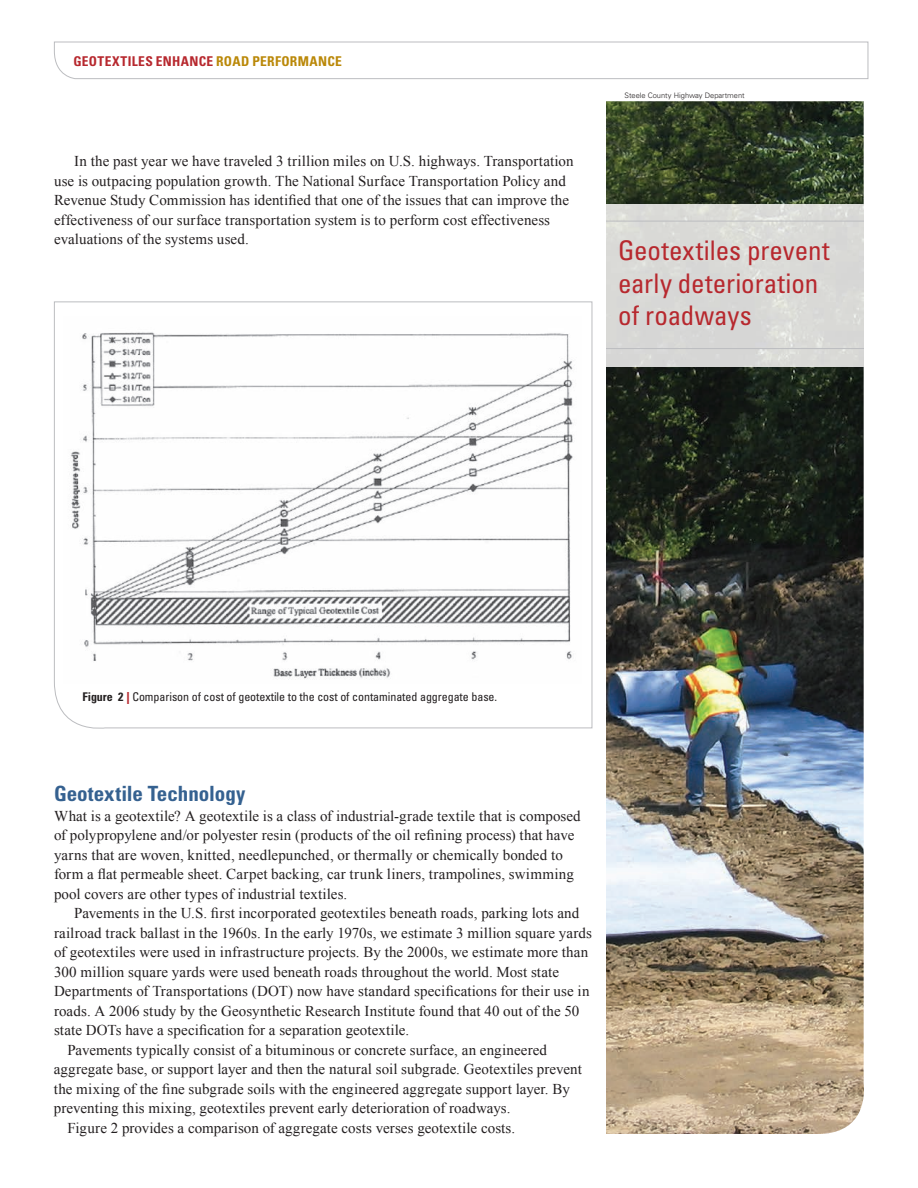
<style>
.page{position:relative;width:918px;height:1188px;background:#fff}
.page>*{position:absolute;margin:0;border:0;box-sizing:border-box;transform-origin:0 0}
.t1{font:condensed 27px/32.4px "Univers LT Std";color:#b7282e}
.t2{font:700 condensed 21px "Univers LT Std";color:#356190}
.t3{font:15px/19.5px "Times New Roman";letter-spacing:.005em;color:#231f20}
.t4{font:700 condensed 13.5px "Univers LT Std";letter-spacing:.025em;color:#b7282e}
.t5{font:condensed 12px "Univers LT Std";letter-spacing:-.005em;color:#231f20}
.t6{font:300 7.5px "Univers LT Std";color:#231f20}
.s1{color:#ba8808}
.s2{font-weight:700}
.s3{font-weight:700;font-stretch:normal;color:#b7282e}
</style>
<div class="page">
<svg style="left:54px;top:41px;width:815px;height:38px"></svg>
<img style="left:606px;top:101px;width:258px;height:1033px">
<div style="left:606px;top:204px;width:258px;height:162px;background:#d9d9d6"></div>
<hr style="left:606px;top:221px;width:258px;height:1px;background:#bcbdc0">
<hr style="left:606px;top:348px;width:258px;height:1px;background:#bcbdc0">
<svg style="left:54px;top:301px;width:539px;height:428px"></svg>
<p class="t4" style="left:74px;top:56px;width:270px">GEOTEXTILES ENHANCE <span class="s1">ROAD PERFORMANCE</span></p>
<p class="t3" style="left:54px;top:151px;width:521px;text-indent:20px">In the past year we have traveled 3 trillion miles on U.S. highways. Transportation use is outpacing population growth. The National Surface Transportation Policy and Revenue Study Commission has identified that one of the issues that can improve the effectiveness of our surface transportation system is to perform cost effectiveness evaluations of the systems used.</p>
<p class="t6" style="left:624px;top:93px;width:122px">Steele County Highway Department</p>
<h1 class="t1" style="left:618px;top:237px;width:213px">Geotextiles prevent early deterioration of roadways</h1>
<p class="t5" style="left:82px;top:692px;width:416px"><span class="s2">Figure 2</span> <span class="s3">|</span> Comparison of cost of geotextile to the cost of contaminated aggregate base.</p>
<h2 class="t2" style="left:54px;top:786px;width:193px">Geotextile Technology</h2>
<p class="t3" style="left:54px;top:806px;width:528px">What is a geotextile? A geotextile is a class of industrial-grade textile that is composed of polypropylene and/or polyester resin (products of the oil refining process) that have yarns that are woven, knitted, needlepunched, or thermally or chemically bonded to form a flat permeable sheet. Carpet backing, car trunk liners, trampolines, swimming pool covers are other types of industrial textiles.</p>
<p class="t3" style="left:74px;top:903px;width:507px">Pavements in the U.S. first incorporated geotextiles beneath roads, parking lots and</p>
<p class="t3" style="left:54px;top:923px;width:540px">railroad track ballast in the 1960s. In the early 1970s, we estimate 3 million square yards</p>
<p class="t3" style="left:54px;top:942px;width:536px">of geotextiles were used in infrastructure projects. By the 2000s, we estimate more than</p>
<p class="t3" style="left:54px;top:962px;width:507px">300 million square yards were used beneath roads throughout the world. Most state</p>
<p class="t3" style="left:54px;top:981px;width:537px">Departments of Transportations (DOT) now have standard specifications for their use in</p>
<p class="t3" style="left:54px;top:1001px;width:527px">roads. A 2006 study by the Geosynthetic Research Institute found that 40 out of the 50</p>
<p class="t3" style="left:54px;top:1020px;width:357px">state DOTs have a specification for a separation geotextile.</p>
<p class="t3" style="left:67px;top:1040px;width:481px">Pavements typically consist of a bituminous or concrete surface, an engineered</p>
<p class="t3" style="left:54px;top:1059px;width:529px">aggregate base, or support layer and then the natural soil subgrade. Geotextiles prevent</p>
<p class="t3" style="left:54px;top:1079px;width:517px">the mixing of the fine subgrade soils with the engineered aggregate support layer. By</p>
<p class="t3" style="left:54px;top:1098px;width:458px">preventing this mixing, geotextiles prevent early deterioration of roadways.</p>
<p class="t3" style="left:67px;top:1118px;width:449px">Figure 2 provides a comparison of aggregate costs verses geotextile costs.</p>
</div>
